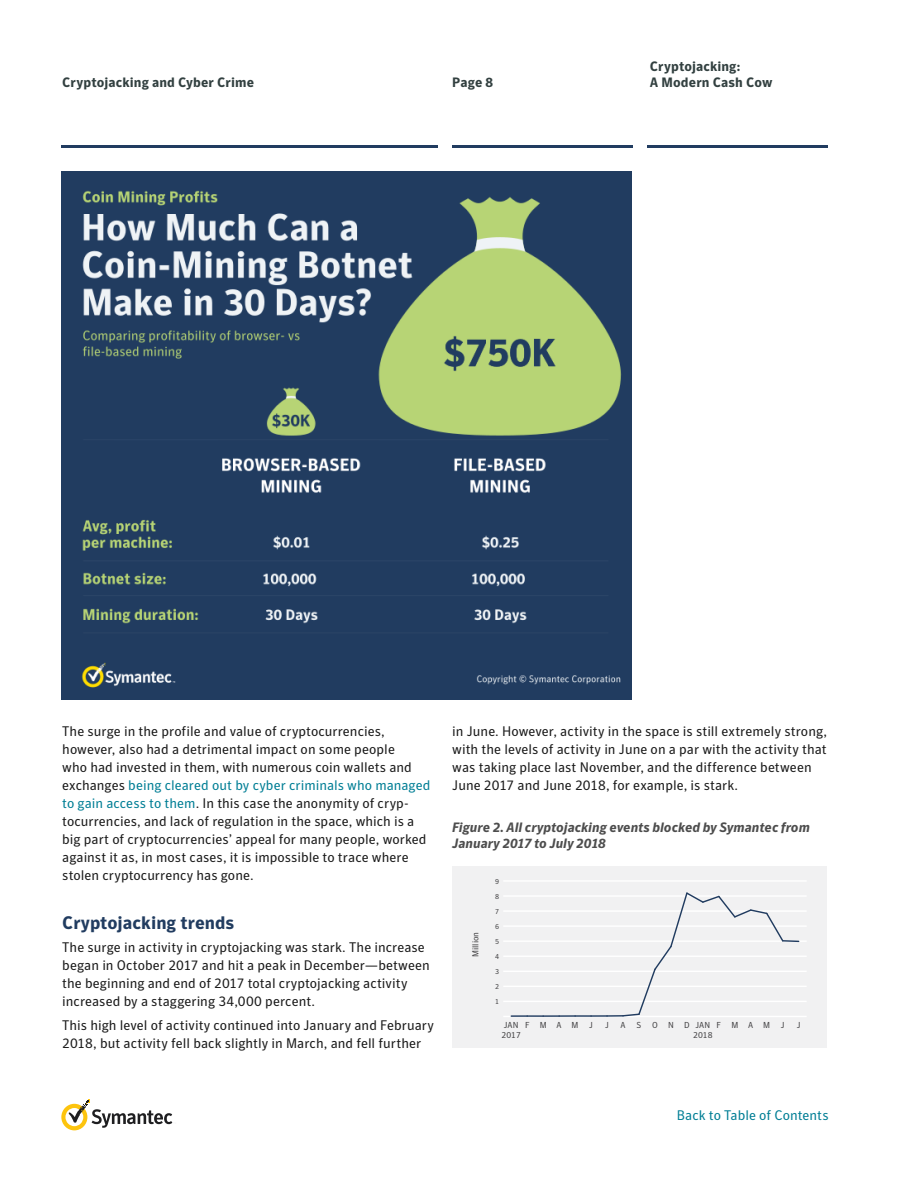
<style>
.page{position:relative;width:918px;height:1188px;background:#fff}
.page>*{position:absolute;margin:0;border:0;box-sizing:border-box;transform-origin:0 0}
.t1{font:700 18px "Symantec Sans";color:#213c60}
.t2{font:13.8px/18px "Symantec Sans";letter-spacing:.005em;color:#1a1a1a}
.t3{font:13.8px "Symantec Sans";letter-spacing:.005em;color:#007e95}
.t4{font:italic 700 13.5px/16.2px "Symantec Sans";color:#4d4d4d}
.t5{font:700 13.5px/16.5px "Symantec Sans";letter-spacing:.01em;color:#324040}
.t6{font:8.55px "Symantec Sans";color:#414042}
.t7{font:8.55px "Symantec Sans";letter-spacing:1.155em;color:#414042}
.t8{font:7.2px "Symantec Sans";color:#414042}
.s1{color:#007e95}
</style>
<div class="page">
<hr style="left:61px;top:146px;width:376px;height:2px;background:#213c60">
<hr style="left:452px;top:146px;width:181px;height:2px;background:#213c60">
<hr style="left:648px;top:146px;width:180px;height:2px;background:#213c60">
<svg style="left:61px;top:1100px;width:112px;height:30px"></svg>
<div style="left:452px;top:866px;width:375px;height:182px;background:#f1f1f2"></div>
<hr style="left:503px;top:1016px;width:304px;height:1px;background:#fff">
<hr style="left:503px;top:1001px;width:304px;height:1px;background:#fff">
<hr style="left:503px;top:986px;width:304px;height:1px;background:#fff">
<hr style="left:503px;top:971px;width:304px;height:1px;background:#fff">
<hr style="left:503px;top:956px;width:304px;height:1px;background:#fff">
<hr style="left:503px;top:940px;width:304px;height:2px;background:#fff">
<hr style="left:503px;top:925px;width:304px;height:2px;background:#fff">
<hr style="left:503px;top:910px;width:304px;height:2px;background:#fff">
<hr style="left:503px;top:895px;width:304px;height:2px;background:#fff">
<hr style="left:503px;top:880px;width:304px;height:2px;background:#fff">
<svg style="left:511px;top:892px;width:289px;height:125px"></svg>
<img style="left:61px;top:171px;width:571px;height:528px">
<p class="t5" style="left:62px;top:74px;width:193px">Cryptojacking and Cyber Crime</p>
<p class="t5" style="left:452px;top:74px;width:42px">Page 8</p>
<p class="t5" style="left:650px;top:58px;width:124px">Cryptojacking:<br>A Modern Cash Cow</p>
<p class="t2" style="left:62px;top:723px;width:370px">The surge in the profile and value of cryptocurrencies, however, also had a detrimental impact on some people<br>who had invested in them, with numerous coin wallets and exchanges <span class="s1">being cleared out by cyber criminals who managed to gain access to them</span>. In this case the anonymity of cryp&shy;tocurrencies, and lack of regulation in the space, which is a big part of cryptocurrencies’ appeal for many people, worked against it as, in most cases, it is impossible to trace where stolen cryptocurrency has gone.</p>
<h1 class="t1" style="left:62px;top:912px;width:174px">Cryptojacking trends</h1>
<p class="t2" style="left:62px;top:938px;width:369px">The surge in activity in cryptojacking was stark. The increase began in October 2017 and hit a peak in December—between the beginning and end of 2017 total cryptojacking activity increased by a staggering 34,000 percent.</p>
<p class="t2" style="left:62px;top:1016px;width:373px">This high level of activity continued into January and February<br>2018, but activity fell back slightly in March, and fell further</p>
<p class="t2" style="left:452px;top:722px;width:376px">in June. However, activity in the space is still extremely strong, with the levels of activity in June on a par with the activity that was taking place last November, and the difference between June 2017 and June 2018, for example, is stark.</p>
<p class="t4" style="left:452px;top:819px;width:359px">Figure 2. All cryptojacking events blocked by Symantec from<br>January 2017 to July 2018</p>
<p class="t8" style="left:495px;top:877px;width:6px">9</p>
<p class="t8" style="left:495px;top:892px;width:6px">8</p>
<p class="t8" style="left:495px;top:907px;width:6px">7</p>
<p class="t6" style="left:471px;top:957px;width:27px;rotate:-90deg">Million</p>
<p class="t8" style="left:495px;top:922px;width:6px">6</p>
<p class="t8" style="left:495px;top:937px;width:6px">5</p>
<p class="t8" style="left:495px;top:952px;width:6px">4</p>
<p class="t8" style="left:495px;top:967px;width:6px">3</p>
<p class="t8" style="left:495px;top:982px;width:6px">2</p>
<p class="t8" style="left:495px;top:997px;width:6px">1</p>
<p class="t7" style="left:504px;top:1020px;width:91px">JANFMAMJ</p>
<p class="t6" style="left:605px;top:1020px;width:5px">J</p>
<p class="t6" style="left:620px;top:1020px;width:7px">A</p>
<p class="t6" style="left:637px;top:1020px;width:55px">SOND</p>
<p class="t6" style="left:502px;top:1030px;width:21px">2017</p>
<p class="t7" style="left:696px;top:1020px;width:91px">JANFMAMJ</p>
<p class="t6" style="left:797px;top:1020px;width:5px">J</p>
<p class="t6" style="left:693px;top:1030px;width:21px">2018</p>
<p class="t3" style="left:677px;top:1107px;width:154px">Back to Table of Contents</p>
</div>
